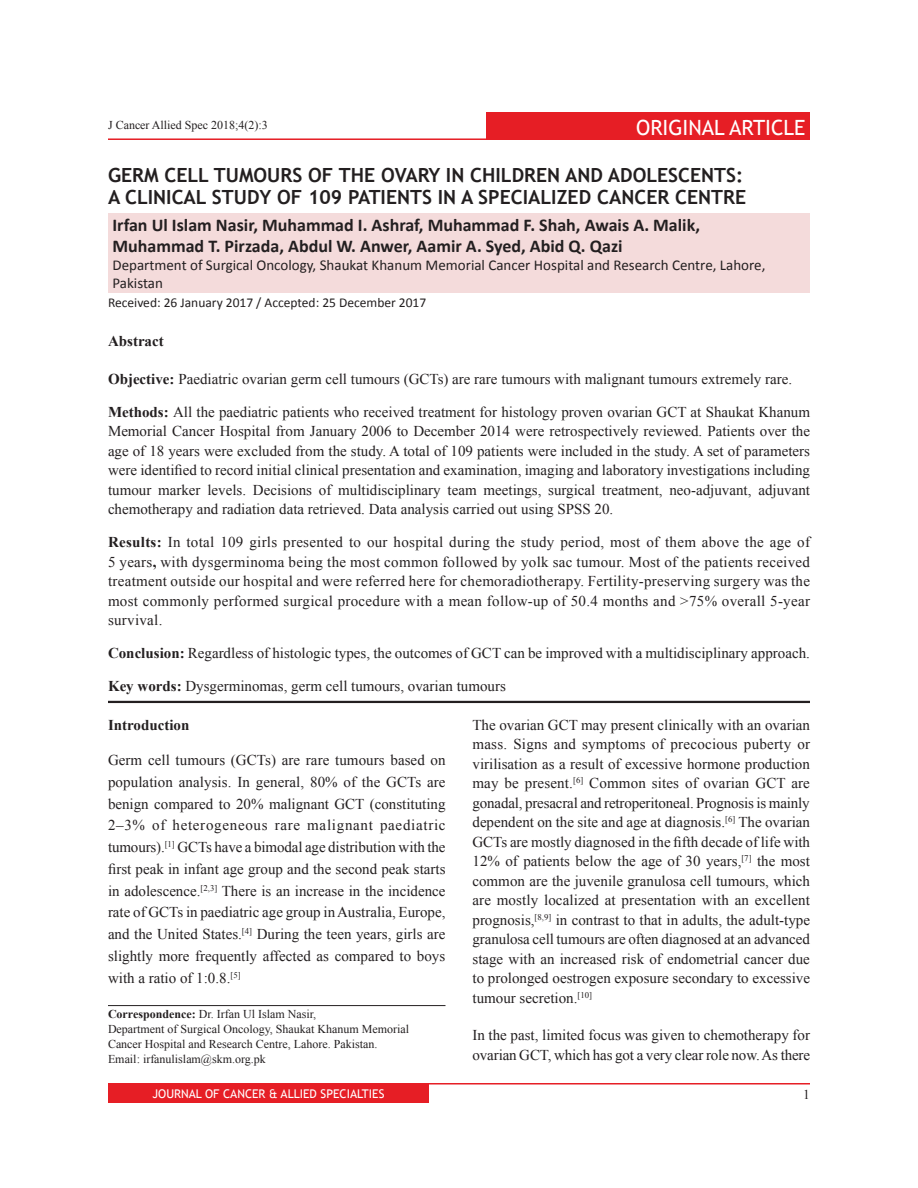
<style>
.page{position:relative;width:918px;height:1188px;background:#fff}
.page>*{position:absolute;margin:0;border:0;box-sizing:border-box;transform-origin:0 0}
.t1{font:21px "Trebuchet MS";color:#fff}
.AT{font:700 19.5px/22.5px "Trebuchet MS";color:#231f20}
.AU{font:700 18px/21px "Calibri";color:#231f20}
.TX{font:15px/19.5px "Times New Roman";color:#231f20;text-align:justify}
.ABS{font:15px/19.5px "Times New Roman";color:#231f20;text-align:justify}
.AFF{font:15px/18px "Calibri";color:#231f20}
.KWD{font:15px "Times New Roman";color:#231f20}
.ABSH{font:700 15px "Times New Roman";color:#231f20}
.HIS{font:13.5px "Calibri";color:#231f20}
.Folio{font:13.5px "Times New Roman";color:#231f20}
.ADD{font:12px/15px "Times New Roman";color:#231f20}
.t2{font:12px "Trebuchet MS";color:#fff}
.s1{font-weight:700}
</style>
<div class="page">
<div style="left:108px;top:1085px;width:321px;height:18px;background:#e61e25"></div>
<hr style="left:108px;top:1083px;width:702px;height:2px;background:#e61e25">
<div style="left:486px;top:112px;width:324px;height:28px;background:#e61e25"></div>
<hr style="left:108px;top:138px;width:687px;height:2px;background:#e61e25">
<div style="left:108px;top:213px;width:702px;height:80px;background:#f4dbdb"></div>
<hr style="left:108px;top:701px;width:702px;height:2px;background:#231f20">
<hr style="left:108px;top:1005px;width:338px;height:1px;background:#231f20">
<h1 class="t1" style="left:636px;top:115px;width:171px">ORIGINAL ARTICLE</h1>
<p class="ADD" style="left:108px;top:117px;width:161px">J Cancer Allied Spec 2018;4(2):3</p>
<p class="AT" style="left:108px;top:164px;width:640px">GERM CELL TUMOURS OF THE OVARY IN CHILDREN AND ADOLESCENTS:<br>A CLINICAL STUDY OF 109 PATIENTS IN A SPECIALIZED CANCER CENTRE</p>
<p class="AU" style="left:112px;top:214px;width:589px">Irfan Ul Islam Nasir, Muhammad I. Ashraf, Muhammad F. Shah, Awais A. Malik,<br>Muhammad T. Pirzada, Abdul W. Anwer, Aamir A. Syed, Abid Q. Qazi</p>
<p class="AFF" style="left:112px;top:256px;width:654px">Department of Surgical Oncology, Shaukat Khanum Memorial Cancer Hospital and Research Centre, Lahore,<br>Pakistan</p>
<p class="HIS" style="left:108px;top:294px;width:320px">Received: 26 January 2017 / Accepted: 25 December 2017</p>
<p class="ABSH" style="left:108px;top:330px;width:57px">Abstract</p>
<p class="ABS" style="left:108px;top:368px;width:686px"><span class="s1">Objective:</span> Paediatric ovarian germ cell tumours (GCTs) are rare tumours with malignant tumours extremely rare.</p>
<p class="ABS" style="left:108px;top:401px;width:704px"><span class="s1">Methods:</span> All the paediatric patients who received treatment for histology proven ovarian GCT at Shaukat Khanum Memorial Cancer Hospital from January 2006 to December 2014 were retrospectively reviewed. Patients over the age of 18 years were excluded from the study. A total of 109 patients were included in the study. A set of parameters were identified to record initial clinical presentation and examination, imaging and laboratory investigations including tumour marker levels. Decisions of multidisciplinary team meetings, surgical treatment, neo-adjuvant, adjuvant chemotherapy and radiation data retrieved. Data analysis carried out using SPSS 20.</p>
<p class="ABS" style="left:108px;top:532px;width:704px"><span class="s1">Results:</span> In total 109 girls presented to our hospital during the study period, most of them above the age of 5 years<span class="s1">,</span> with dysgerminoma being the most common followed by yolk sac tumour. Most of the patients received treatment outside our hospital and were referred here for chemoradiotherapy. Fertility-preserving surgery was the most commonly performed surgical procedure with a mean follow-up of 50.4 months and &gt;75% overall 5-year survival.</p>
<p class="ABS" style="left:108px;top:643px;width:704px"><span class="s1">Conclusion:</span> Regardless of histologic types, the outcomes of GCT can be improved with a multidisciplinary approach.</p>
<p class="KWD" style="left:108px;top:675px;width:399px"><span class="s1">Key words:</span> Dysgerminomas, germ cell tumours, ovarian tumours</p>
<h1 class="ABSH" style="left:108px;top:714px;width:83px">Introduction</h1>
<p class="TX" style="left:108px;top:749px;width:339px;line-height:21.8px">Germ cell tumours (GCTs) are rare tumours based on population analysis. In general, 80% of the GCTs are benign compared to 20% malignant GCT (constituting 2–3% of heterogeneous rare malignant paediatric tumours).<sup>[1]</sup> GCTs have a bimodal age distribution with the first peak in infant age group and the second peak starts in adolescence.<sup>[2,3]</sup> There is an increase in the incidence rate of GCTs in paediatric age group in Australia, Europe, and the United States.<sup>[4]</sup> During the teen years, girls are slightly more frequently affected as compared to boys with a ratio of 1:0.8.<sup>[5]</sup></p>
<p class="ADD" style="left:108px;top:1006px;width:303px"><span class="s1">Correspondence:</span> Dr. Irfan Ul Islam Nasir,<br>Department of Surgical Oncology, Shaukat Khanum Memorial Cancer Hospital and Research Centre, Lahore. Pakistan.<br>Email: irfanulislam@skm.org.pk</p>
<p class="TX" style="left:472px;top:715px;width:339px">The ovarian GCT may present clinically with an ovarian mass. Signs and symptoms of precocious puberty or virilisation as a result of excessive hormone production may be present.<sup>[6]</sup> Common sites of ovarian GCT are gonadal, presacral and retroperitoneal. Prognosis is mainly dependent on the site and age at diagnosis.<sup>[6]</sup> The ovarian GCTs are mostly diagnosed in the fifth decade of life with 12% of patients below the age of 30 years,<sup>[7]</sup> the most common are the juvenile granulosa cell tumours, which are mostly localized at presentation with an excellent prognosis,<sup>[8,9]</sup> in contrast to that in adults, the adult-type granulosa cell tumours are often diagnosed at an advanced stage with an increased risk of endometrial cancer due to prolonged oestrogen exposure secondary to excessive tumour secretion.<sup>[10]</sup></p>
<p class="TX" style="left:472px;top:1025px;width:339px">In the past, limited focus was given to chemotherapy for ovarian GCT, which has got a very clear role now. As there</p>
<p class="t2" style="left:153px;top:1086px;width:233px">JOURNAL OF CANCER &amp; ALLIED SPECIALTIES</p>
<p class="Folio" style="left:803px;top:1085px;width:8px">1</p>
</div>
